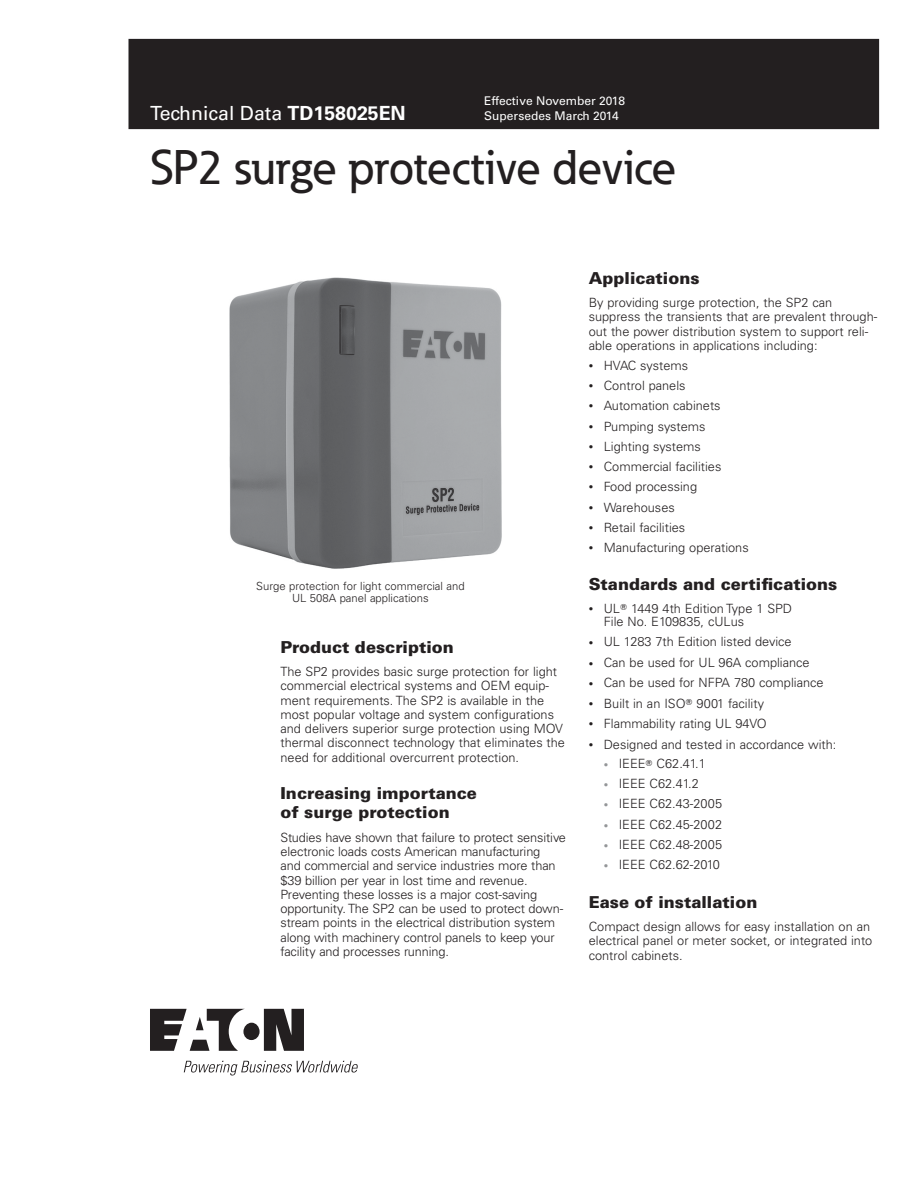
<style>
.page{position:relative;width:918px;height:1188px;background:#fff}
.page>*{position:absolute;margin:0;border:0;box-sizing:border-box;transform-origin:0 0}
.t1{font:500 48px "Eaton";letter-spacing:-.005em;color:#231f20}
.t2{font:19.5px "Univers LT Std";color:#fff}
.t3{font:900 16.5px/19.5px "Univers LT Std";color:#231f20}
.t4{font:300 12.75px/14.2px "Univers LT Std";color:#231f20}
.t5{font:12px "Univers LT Std";color:#fff}
.t6{font:12px "Univers LT Pro 55 Roman";color:#fff}
.t7{font:300 11.25px/12.8px "Univers LT Std";color:#231f20;text-align:center}
.s1{font-weight:700}
.s2{font-size:9px}
.s3{font-family:"Universal Newswith Comm Pi";font-weight:400}
.s4{font-size:9px;color:#949698}
</style>
<div class="page">
<div style="left:129px;top:39px;width:750px;height:90px;background:#231f20"></div>
<img style="left:229px;top:277px;width:273px;height:292px">
<svg style="left:150px;top:1009px;width:154px;height:42px"></svg>
<svg style="left:184px;top:1061px;width:174px;height:15px"></svg>
<h2 class="t2" style="left:150px;top:102px;width:257px">Technical Data <span class="s1">TD158025EN</span></h2>
<p class="t5" style="left:484px;top:94px;width:142px">Effective November 2018</p>
<p class="t6" style="left:484px;top:107px;width:136px">Supersedes March 2014</p>
<h1 class="t1" style="left:150px;top:138px;width:528px">SP2 surge protective device</h1>
<p class="t7" style="left:256px;top:579px;width:210px">Surge protection for light commercial and<br>UL 508A panel applications</p>
<p class="t3" style="left:280px;top:637px;width:175px">Product description</p>
<p class="t4" style="left:280px;top:664px;width:286px">The SP2 provides basic surge protection for light commercial electrical systems and OEM equip&shy;ment requirements. The SP2 is available in the most popular voltage and system configurations and delivers superior surge protection using MOV thermal disconnect technology that eliminates the need for additional overcurrent protection.</p>
<p class="t3" style="left:280px;top:783px;width:198px">Increasing importance of surge protection</p>
<p class="t4" style="left:280px;top:830px;width:287px">Studies have shown that failure to protect sensitive electronic loads costs American manufacturing<br>and commercial and service industries more than $39 billion per year in lost time and revenue.<br>Preventing these losses is a major cost-saving opportunity. The SP2 can be used to protect down&shy;stream points in the electrical distribution system along with machinery control panels to keep your facility and processes running.</p>
<p class="t3" style="left:589px;top:268px;width:112px">Applications</p>
<p class="t4" style="left:589px;top:295px;width:290px">By providing surge protection, the SP2 can suppress the transients that are prevalent through&shy;out the power distribution system to support reli&shy;able operations in applications including:</p>
<p class="t4" style="left:589px;top:358px;width:101px"><span class="s2">•</span> HVAC systems</p>
<p class="t4" style="left:589px;top:379px;width:98px"><span class="s2">•</span> Control panels</p>
<p class="t4" style="left:589px;top:399px;width:133px"><span class="s2">•</span> Automation cabinets</p>
<p class="t4" style="left:589px;top:419px;width:118px"><span class="s2">•</span> Pumping systems</p>
<p class="t4" style="left:589px;top:439px;width:114px"><span class="s2">•</span> Lighting systems</p>
<p class="t4" style="left:589px;top:460px;width:134px"><span class="s2">•</span> Commercial facilities</p>
<p class="t4" style="left:589px;top:480px;width:110px"><span class="s2">•</span> Food processing</p>
<p class="t4" style="left:589px;top:500px;width:88px"><span class="s2">•</span> Warehouses</p>
<p class="t4" style="left:589px;top:520px;width:98px"><span class="s2">•</span> Retail facilities</p>
<p class="t4" style="left:589px;top:541px;width:162px"><span class="s2">•</span> Manufacturing operations</p>
<p class="t3" style="left:589px;top:574px;width:250px">Standards and certifications</p>
<p class="t4" style="left:604px;top:602px;width:190px;line-height:13px;text-indent:-15px"><span class="s2">•</span> UL<span class="s3">T</span> 1449 4th Edition Type 1 SPD<br>File No. E109835, cULus</p>
<p class="t4" style="left:589px;top:635px;width:204px"><span class="s2">•</span> UL 1283 7th Edition listed device</p>
<p class="t4" style="left:589px;top:655px;width:222px"><span class="s2">•</span> Can be used for UL 96A compliance</p>
<p class="t4" style="left:589px;top:675px;width:236px"><span class="s2">•</span> Can be used for NFPA 780 compliance</p>
<p class="t4" style="left:589px;top:697px;width:177px"><span class="s2">•</span> Built in an ISO<span class="s3">T</span> 9001 facility</p>
<p class="t4" style="left:589px;top:717px;width:179px"><span class="s2">•</span> Flammability rating UL 94VO</p>
<p class="t4" style="left:589px;top:737px;width:249px"><span class="s2">•</span> Designed and tested in accordance with:</p>
<p class="t4" style="left:604px;top:756px;width:104px"><span class="s4">•</span> IEEE<span class="s3">T</span> C62.41.1</p>
<p class="t4" style="left:604px;top:776px;width:97px"><span class="s4">•</span> IEEE C62.41.2</p>
<p class="t4" style="left:604px;top:797px;width:120px"><span class="s4">•</span> IEEE C62.43-2005</p>
<p class="t4" style="left:604px;top:817px;width:120px"><span class="s4">•</span> IEEE C62.45-2002</p>
<p class="t4" style="left:604px;top:837px;width:120px"><span class="s4">•</span> IEEE C62.48-2005</p>
<p class="t4" style="left:604px;top:857px;width:118px"><span class="s4">•</span> IEEE C62.62-2010</p>
<p class="t3" style="left:589px;top:892px;width:170px">Ease of installation</p>
<p class="t4" style="left:589px;top:919px;width:285px">Compact design allows for easy installation on an electrical panel or meter socket, or integrated into control cabinets.</p>
</div>
